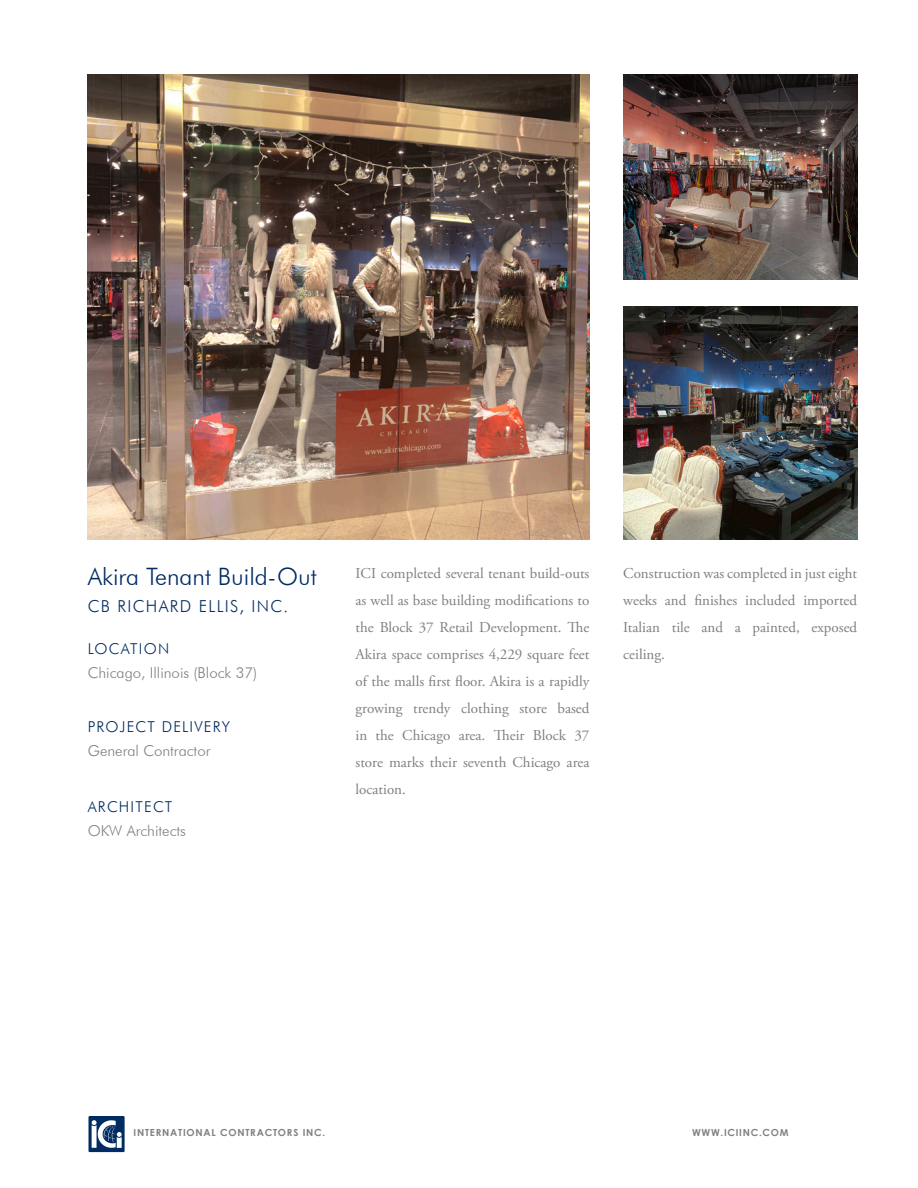
<style>
.page{position:relative;width:918px;height:1188px;background:#fff}
.page>*{position:absolute;margin:0;border:0;box-sizing:border-box;transform-origin:0 0}
.t1{font:300 24px "Futura BT";color:#002c62}
.t2{font:300 16.5px "Futura BT";letter-spacing:.08em;color:#002c62}
.t3{font:15px/27px "Adobe Garamond Pro";color:#808083;text-align:justify}
.t4{font:300 15px "Futura BT";color:#808083}
.t5{font:300 15px "Futura BT";letter-spacing:.08em;color:#002c62}
.t6{font:700 9.75px "Century Gothic";letter-spacing:.08em;color:#808083}
</style>
<div class="page">
<div style="left:89px;top:1116px;width:36px;height:36px;background:#002c62"></div>
<svg style="left:92px;top:1120px;width:30px;height:28px"></svg>
<img style="left:88px;top:74px;width:502px;height:466px">
<img style="left:623px;top:74px;width:234px;height:205px">
<img style="left:623px;top:307px;width:234px;height:233px">
<p class="t1" style="left:88px;top:562px;width:230px">Akira Tenant Build-Out</p>
<p class="t2" style="left:88px;top:596px;width:202px">cb richard ellis, inc.</p>
<p class="t5" style="left:88px;top:639px;width:83px">locatio n</p>
<p class="t4" style="left:88px;top:663px;width:171px">Chicago, I llinois (Block 37)</p>
<p class="t5" style="left:88px;top:717px;width:144px">project delivery</p>
<p class="t4" style="left:88px;top:741px;width:124px">General Contractor</p>
<p class="t5" style="left:88px;top:798px;width:82px">architect</p>
<p class="t4" style="left:88px;top:822px;width:100px">OKW Architects</p>
<p class="t3" style="left:356px;top:560px;width:236px">ICI completed several tenant build-outs as well as base building modifications to the Block 37 Retail Development. The Akira space comprises 4,229 square feet of the malls first floor. Akira is a rapidly growing trendy clothing store based in the Chicago area. Their Block 37 store marks their seventh Chicago area location.</p>
<p class="t3" style="left:623px;top:560px;width:236px">Construction was completed in just eight weeks and finishes included imported Italian tile and a painted, exposed ceiling.</p>
<p class="t6" style="left:134px;top:1126px;width:193px">INTERNATIONAL CONTRACTORS INC.</p>
<p class="t6" style="left:692px;top:1126px;width:98px">WWW.ICIINC.COM</p>
</div>
